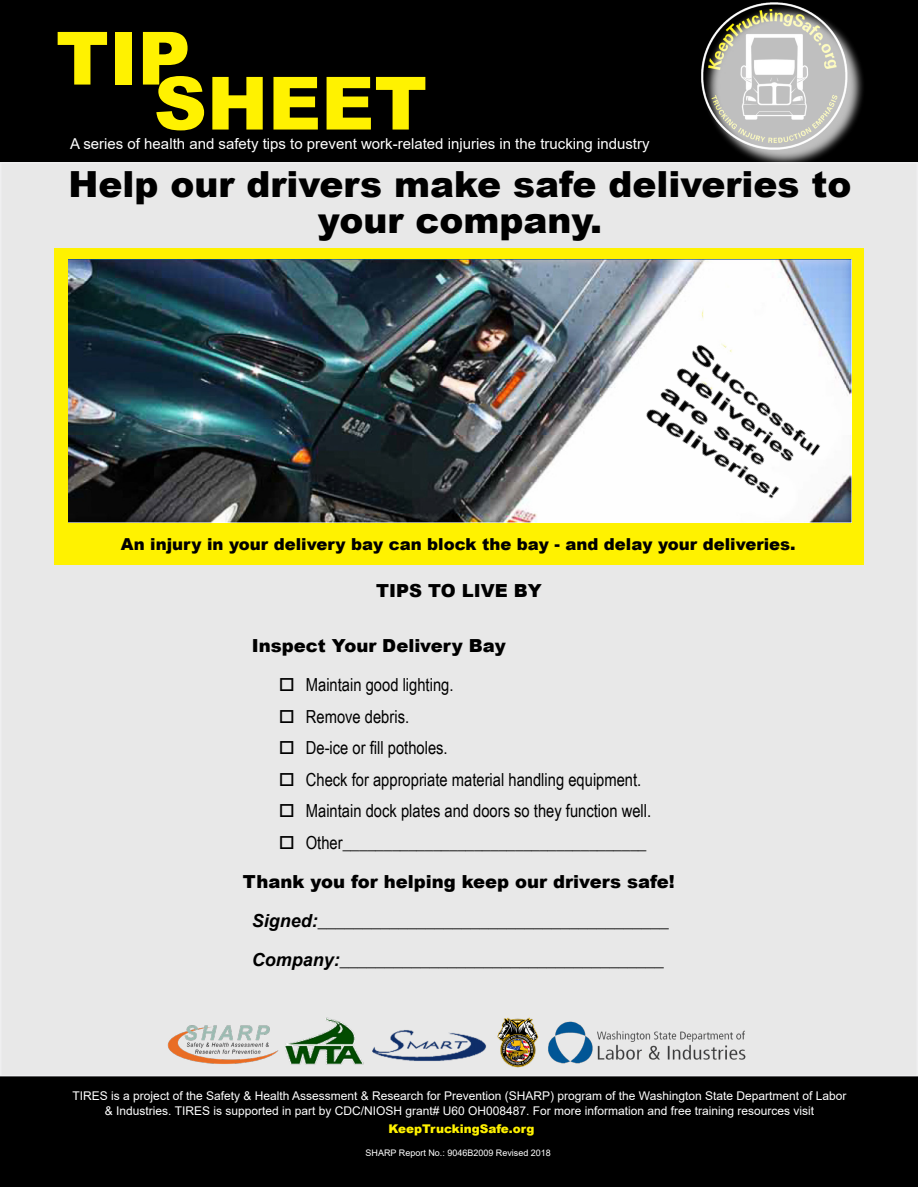
<style>
.page{position:relative;width:918px;height:1188px;background:#fff}
.page>*{position:absolute;margin:0;border:0;box-sizing:border-box;transform-origin:0 0}
.t1{font:900 73.5px "Arial";color:#fff200}
.t2{font:900 36px/36px "Arial";color:#000;text-align:center}
.t3{font:900 18px/39px "Arial";color:#000;text-align:center}
.t4{font:18px/31.5px "Arial Narrow";color:#000}
.t5{font:900 16.5px "Arial";color:#000}
.t6{font:15px "Arial";color:#fff}
.t7{font:12px/14.4px "Arial";color:#fff;text-align:center}
.t8{font:900 12px "Arial";color:#fff200}
.t9{font:9px "Arial";color:#fff}
.s1{font-family:"Arial Narrow";font-weight:400}
.s2{font-weight:700;font-style:italic}
</style>
<div class="page">
<div style="left:1px;top:163px;width:916px;height:913px;background:#e8e8e8"></div>
<div style="left:1px;top:1px;width:916px;height:160px;background:#000"></div>
<div style="left:0;top:1076px;width:918px;height:111px;background:#000"></div>
<div style="left:54px;top:249px;width:810px;height:316px;background:#fff200"></div>
<div style="left:0;top:0;width:918px;height:162px;border:2px solid #000"></div>
<img style="left:699px;top:1px;width:150px;height:96px">
<div style="left:704px;top:5px;width:161px;height:162px;background:#fff;opacity:.75"></div>
<img style="left:68px;top:260px;width:783px;height:263px">
<img style="left:577px;top:294px;width:275px;height:229px">
<img style="left:167px;top:1017px;width:579px;height:51px">
<h1 class="t1" style="left:56px;top:5px;width:136px">TIP</h1>
<h1 class="t1" style="left:154px;top:50px;width:275px">SHEET</h1>
<p class="t6" style="left:70px;top:134px;width:581px">A series of health and safety tips to prevent work-related injuries in the trucking industry</p>
<h2 class="t2" style="left:68px;top:165px;width:785px">Help our drivers make safe deliveries to your company.</h2>
<p class="t5" style="left:121px;top:532px;width:676px">An injury in your delivery bay can block the bay - and delay your deliveries.</p>
<p class="t3" style="left:376px;top:570px;width:167px">TIPS TO LIVE BY</p>
<p class="t3" style="left:252px;top:626px;width:256px">Inspect Your Delivery Bay<br><span class="s1">Maintain good lighting.</span></p>
<p class="t4" style="left:306px;top:700px;width:347px">Remove debris.<br>De-ice or fill potholes.<br>Check for appropriate material handling equipment.<br>Maintain dock plates and doors so they function well.<br>Other_____________________________________</p>
<p class="t3" style="left:243px;top:861px;width:434px">Thank you for helping keep our drivers safe!<br><span class="s2">Signed:</span>_______________________________________<br><span class="s2">Company:</span>____________________________________</p>
<p class="t7" style="left:73px;top:1089px;width:775px">TIRES is a project of the Safety &amp; Health Assessment &amp; Research for Prevention (SHARP) program of the Washington State Department of Labor &amp; Industries. TIRES is supported in part by CDC/NIOSH grant# U60 OH008487. For more information and free training resources visit</p>
<p class="t8" style="left:389px;top:1120px;width:148px">KeepTruckingSafe.org</p>
<p class="t9" style="left:366px;top:1147px;width:187px">SHARP Report No.: 9046B2009 Revised 2018</p>
</div>
